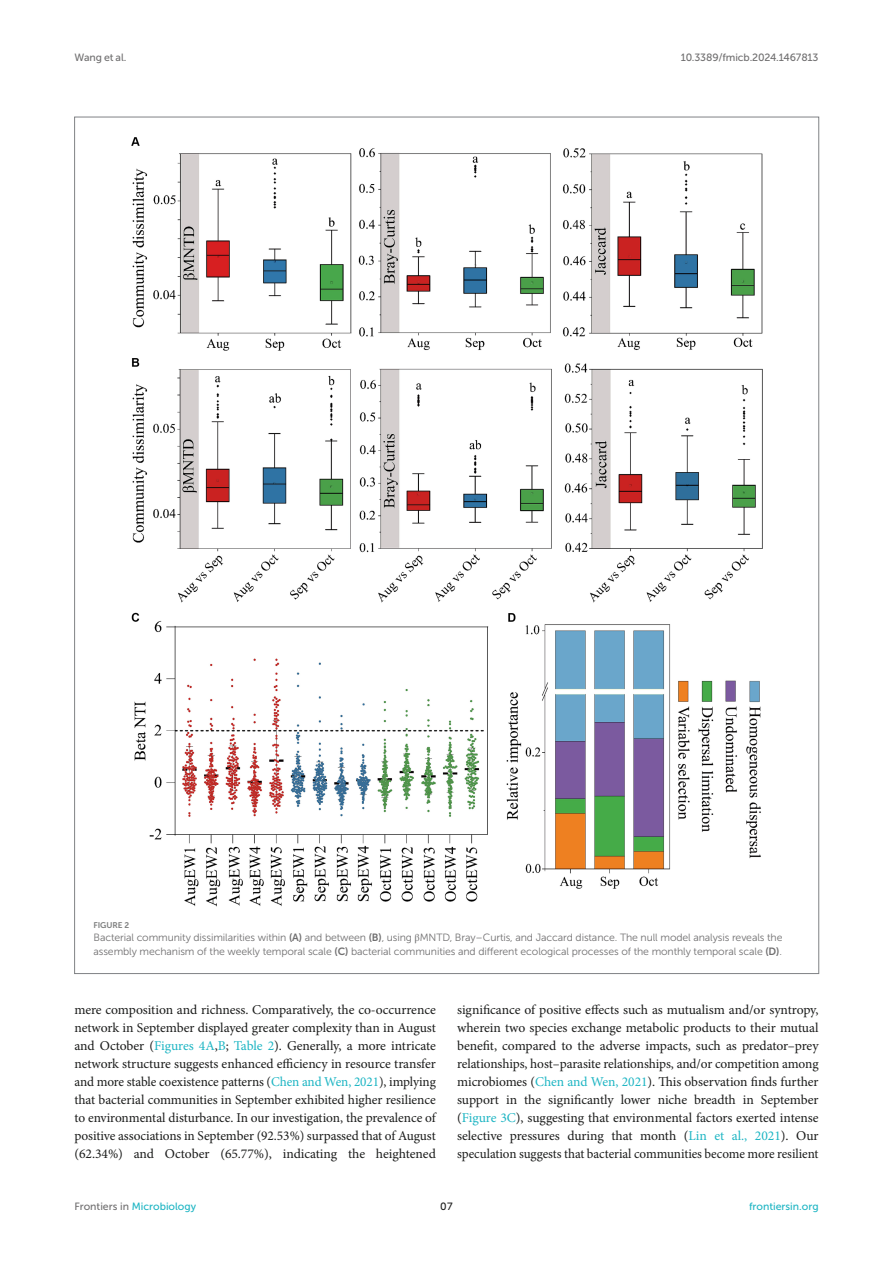
<style>
.page{position:relative;width:893px;height:1263px;background:#fff}
.page>*{position:absolute;margin:0;border:0;box-sizing:border-box;transform-origin:0 0}
.TEXT_FLUSH{font:13.5px/18px "Minion Pro";letter-spacing:-.005em;color:#1b1c1b;text-align:justify}
.FIG_LEG{font:10.5px/13.5px "Museo Sans 300";letter-spacing:-.01em;color:#706f70}
.t1{font:10.5px "Museo Sans 500";color:#1db5c3}
.t2{font:10.5px "Museo Sans 500";letter-spacing:-.015em;color:#706f70}
.t3{font:10.5px "Museo Sans 500";color:#1b1c1b}
.FIG_HD{font:8.25px "Museo Sans 700";letter-spacing:-.01em;color:#7e7f7f}
.s1{font-family:"Museo Sans 700"}
.s2{font-family:"STIX General"}
.s3{color:#1db5c3}
.s4{color:#706f70}
</style>
<div class="page">
<img style="left:131px;top:137px;width:632px;height:770px">
<p class="t2" style="left:74px;top:51px;width:53px">Wang et al.</p>
<p class="t2" style="left:681px;top:51px;width:139px">10.3389/fmicb.2024.1467813</p>
<p class="FIG_HD" style="left:94px;top:920px;width:37px">FIGURE 2</p>
<p class="FIG_LEG" style="left:94px;top:931px;width:690px">Bacterial community dissimilarities within <span class="s1">(A)</span> and between <span class="s1">(B)</span>, using <span class="s2">β</span>MNTD, Bray–Curtis, and Jaccard distance. The null model analysis reveals the assembly mechanism of the weekly temporal scale <span class="s1">(C)</span> bacterial communities and different ecological processes of the monthly temporal scale <span class="s1">(D)</span>.</p>
<p class="TEXT_FLUSH" style="left:74px;top:1001px;width:363px">mere composition and richness. Comparatively, the co-occurrence network in September displayed greater complexity than in August and October (<span class="s3">Figures 4A</span>,<span class="s3">B</span>; <span class="s3">Table 2</span>). Generally, a more intricate network structure suggests enhanced efficiency in resource transfer and more stable coexistence patterns (<span class="s3">Chen and Wen, 2021</span>), implying that bacterial communities in September exhibited higher resilience to environmental disturbance. In our investigation, the prevalence of positive associations in September (92.53%) surpassed that of August (62.34%) and October (65.77%), indicating the heightened</p>
<p class="TEXT_FLUSH" style="left:457px;top:1001px;width:363px">significance of positive effects such as mutualism and/or syntropy, wherein two species exchange metabolic products to their mutual benefit, compared to the adverse impacts, such as predator–prey relationships, host–parasite relationships, and/or competition among microbiomes (<span class="s3">Chen and Wen, 2021</span>). This observation finds further support in the significantly lower niche breadth in September (<span class="s3">Figure 3C</span>), suggesting that environmental factors exerted intense selective pressures during that month (<span class="s3">Lin et al., 2021</span>). Our speculation suggests that bacterial communities become more resilient</p>
<p class="t1" style="left:74px;top:1200px;width:123px"><span class="s4">Frontiers in</span> Microbiology</p>
<p class="t3" style="left:440px;top:1200px;width:14px">07</p>
<p class="t1" style="left:749px;top:1200px;width:71px">frontiersin.org</p>
</div>
